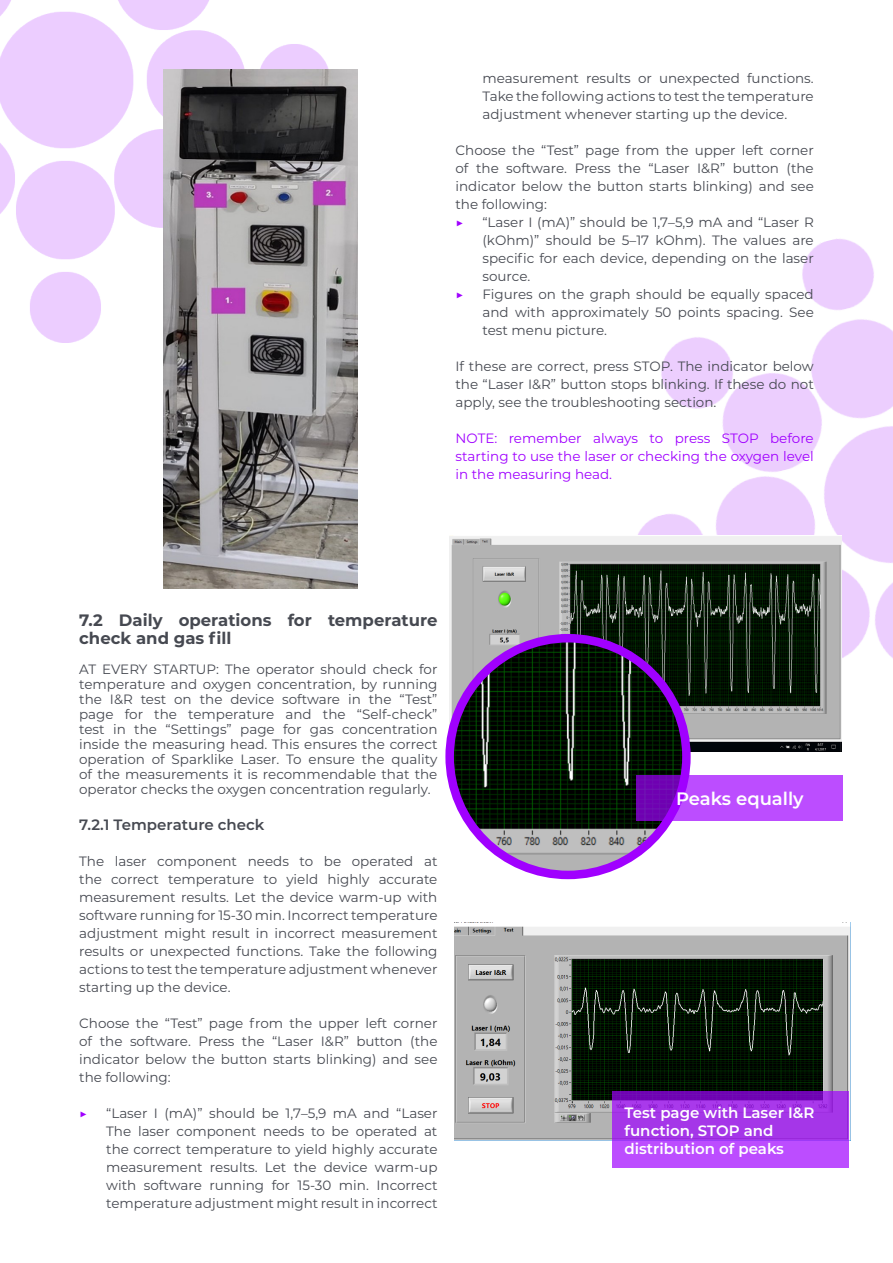
<style>
.page{position:relative;width:893px;height:1263px;background:#fff}
.page>*{position:absolute;margin:0;border:0;box-sizing:border-box;transform-origin:0 0}
.t1{font:600 18px "Montserrat";color:#fff}
.t2{font:700 16.5px/18px "Montserrat";color:#464951}
.t3{font:600 15px "Montserrat";color:#fff}
.t4{font:600 15px "Montserrat";color:#464951}
.t5{font:13.5px/18px "Montserrat";color:#464951;text-align:justify}
.t6{font:13.5px/18px "Montserrat";color:#a000ff;text-align:justify}
</style>
<div class="page">
<img style="left:0;top:0;width:329px;height:343px">
<img style="left:638px;top:238px;width:255px;height:514px">
<img style="left:449px;top:535px;width:392px;height:216px">
<img style="left:450px;top:638px;width:236px;height:237px;border-radius:118px">
<div style="left:445px;top:634px;width:246px;height:245px;border:9px solid #a000ff;border-radius:50%"></div>
<svg style="left:637px;top:775px;width:206px;height:45px;background:#ac3cf1"></svg>
<img style="left:455px;top:923px;width:396px;height:218px">
<svg style="left:612px;top:1091px;width:236px;height:76px;background:#a638e9"></svg>
<img style="left:163px;top:70px;width:194px;height:518px">
<p class="t5" style="left:482px;top:68px;width:333px">measurement results or unexpected functions.<br>Take the following actions to test the temperature adjustment whenever starting up the device.</p>
<p class="t5" style="left:455px;top:140px;width:360px">Choose the “Test” page from the upper left corner of the software. Press the “Laser I&amp;R” button (the indicator below the button starts blinking) and see the following:</p>
<p class="t6" style="left:455px;top:212px;width:10px">▶</p>
<p class="t5" style="left:482px;top:212px;width:333px">“Laser I (mA)” should be 1,7–5,9 mA and “Laser R (kOhm)” should be 5–17 kOhm). The values are specific for each device, depending on the laser source.</p>
<p class="t6" style="left:455px;top:284px;width:10px">▶</p>
<p class="t5" style="left:482px;top:284px;width:333px">Figures on the graph should be equally spaced and with approximately 50 points spacing. See test menu picture.</p>
<p class="t5" style="left:455px;top:356px;width:360px">If these are correct, press STOP. The indicator below the “Laser I&amp;R” button stops blinking. If these do not apply, see the troubleshooting section.</p>
<p class="t6" style="left:455px;top:428px;width:360px">NOTE: remember always to press STOP before starting to use the laser or checking the oxygen level in the measuring head.</p>
<p class="t2" style="left:79px;top:610px;width:360px">7.2 Daily operations for temperature check and gas fill</p>
<p class="t5" style="left:79px;top:661px;width:360px;line-height:15px">AT EVERY STARTUP: The operator should check for temperature and oxygen concentration, by running the I&amp;R test on the device software in the “Test” page for the temperature and the “Self-check” test in the “Settings” page for gas concentration inside the measuring head. This ensures the correct operation of Sparklike Laser. To ensure the quality of the measurements it is recommendable that the operator checks the oxygen concentration regularly.</p>
<p class="t4" style="left:79px;top:814px;width:187px">7.2.1 Temperature check</p>
<p class="t5" style="left:79px;top:851px;width:360px">The laser component needs to be operated at the correct temperature to yield highly accurate measurement results. Let the device warm-up with software running for 15-30 min. Incorrect temperature adjustment might result in incorrect measurement results or unexpected functions. Take the following actions to test the temperature adjustment whenever starting up the device.</p>
<p class="t5" style="left:79px;top:1013px;width:360px">Choose the “Test” page from the upper left corner of the software. Press the “Laser I&amp;R” button (the indicator below the button starts blinking) and see the following:</p>
<p class="t6" style="left:79px;top:1103px;width:10px">▶</p>
<p class="t5" style="left:106px;top:1103px;width:333px">“Laser I (mA)” should be 1,7–5,9 mA and “Laser The laser component needs to be operated at the correct temperature to yield highly accurate measurement results. Let the device warm-up with software running for 15-30 min. Incorrect temperature adjustment might result in incorrect</p>
<p class="t1" style="left:676px;top:786px;width:129px">Peaks equally</p>
<p class="t3" style="left:625px;top:1102px;width:191px">Test page with Laser I&amp;R</p>
<p class="t3" style="left:625px;top:1120px;width:150px">function, STOP and</p>
<p class="t3" style="left:625px;top:1138px;width:161px">distribution of peaks</p>
</div>
